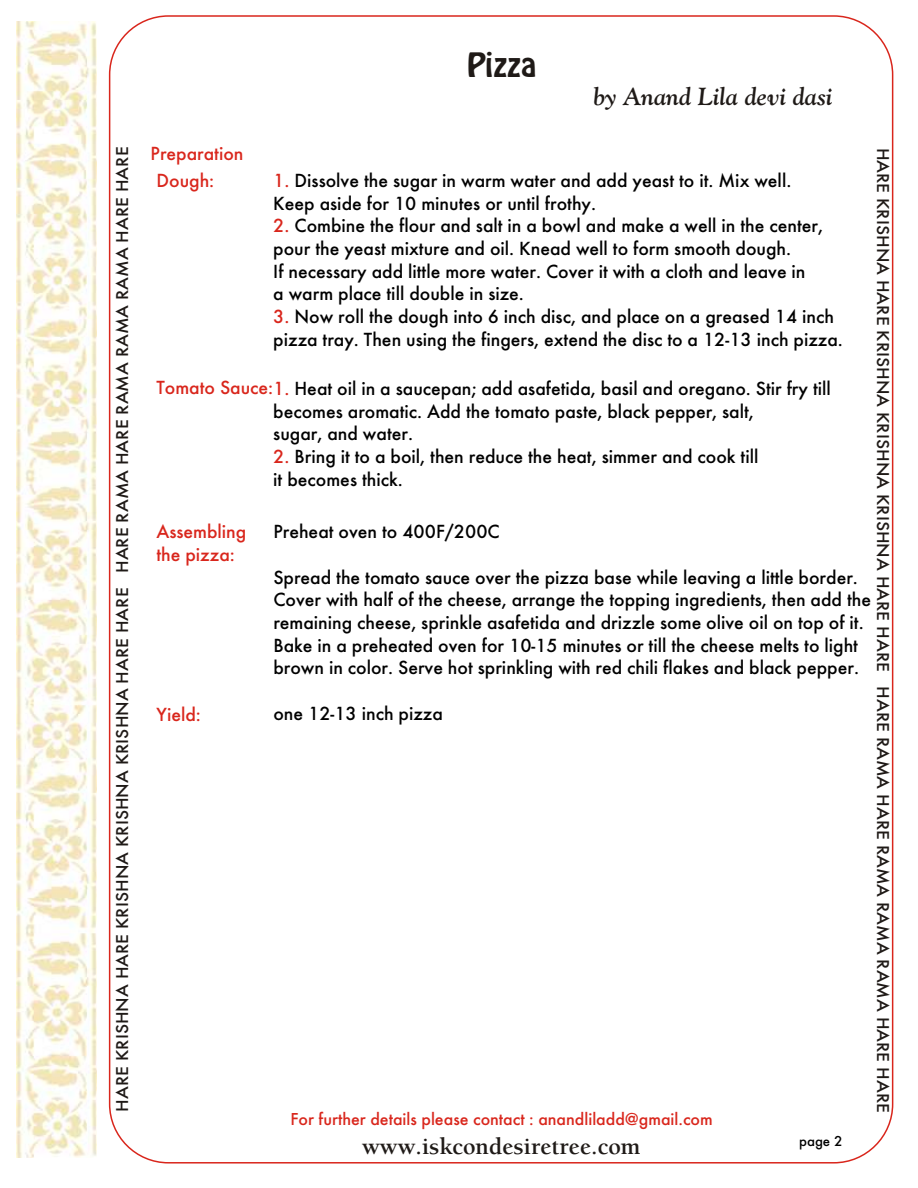
<style>
.page{position:relative;width:918px;height:1188px;background:#fff}
.page>*{position:absolute;margin:0;border:0;box-sizing:border-box;transform-origin:0 0}
.t1{font:29.55px "Hobo Std";color:#1f1a17}
.t2{font:italic 700 24.75px "Goudy Ol St BT";color:#1f1a17}
.t3{font:700 24.15px "Balaram";color:#1f1a17}
.t4{font:19.8px/22.6px "Futura";color:#000}
.t5{font:19.8px/22.6px "Futura";color:#d9261c}
.t6{font:18px "Futura";color:#d9261c}
.t7{font:17.85px "Futura";color:#1f1a17;scale:1.09 1}
.t8{font:15px "Futura";color:#000}
.s1{color:#d9261c}
</style>
<div class="page">
<img style="left:17px;top:21px;width:80px;height:1136px">
<h1 class="t1" style="left:467px;top:52px;width:71px">Pizza</h1>
<p class="t2" style="left:594px;top:86px;width:240px">by Anand Lila devi dasi</p>
<p class="t5" style="left:151px;top:143px;width:95px">Preparation</p>
<p class="t7" style="left:115px;top:1112px;width:887px;rotate:-90deg">HARE KRISHNA HARE KRISHNA KRISHNA KRISHNA HARE HARE HARE RAMA HARE RAMA RAMA RAMA HARE HARE</p>
<p class="t7" style="left:890px;top:148px;width:887px;rotate:90deg">HARE KRISHNA HARE KRISHNA KRISHNA KRISHNA HARE HARE HARE RAMA HARE RAMA RAMA RAMA HARE HARE</p>
<p class="t5" style="left:156px;top:171px;width:59px">Dough:</p>
<p class="t4" style="left:273px;top:171px;width:520px"><span class="s1">1.</span> Dissolve the sugar in warm water and add yeast to it. Mix well.<br>Keep aside for 10 minutes or until frothy.</p>
<p class="t4" style="left:273px;top:216px;width:551px"><span class="s1">2.</span> Combine the flour and salt in a bowl and make a well in the center, pour the yeast mixture and oil. Knead well to form smooth dough.<br>If necessary add little more water. Cover it with a cloth and leave in<br>a warm place till double in size.</p>
<p class="t4" style="left:273px;top:307px;width:571px"><span class="s1">3.</span> Now roll the dough into 6 inch disc, and place on a greased 14 inch pizza tray. Then using the fingers, extend the disc to a 12-13 inch pizza.</p>
<p class="t4" style="left:156px;top:379px;width:676px"><span class="s1">Tomato Sauce:1.</span> Heat oil in a saucepan; add asafetida, basil and oregano. Stir fry till</p>
<p class="t4" style="left:273px;top:401px;width:482px">becomes aromatic. Add the tomato paste, black pepper, salt, sugar, and water.</p>
<p class="t4" style="left:273px;top:469px;width:131px">it becomes thick.</p>
<p class="t4" style="left:273px;top:447px;width:487px"><span class="s1">2.</span> Bring it to a boil, then reduce the heat, simmer and cook till</p>
<p class="t5" style="left:156px;top:522px;width:91px">Assembling the pizza:</p>
<p class="t4" style="left:273px;top:522px;width:228px">Preheat oven to 400F/200C</p>
<p class="t4" style="left:273px;top:567px;width:599px">Spread the tomato sauce over the pizza base while leaving a little border.<br>Cover with half of the cheese, arrange the topping ingredients, then add the remaining cheese, sprinkle asafetida and drizzle some olive oil on top of it.<br>Bake in a preheated oven for 10-15 minutes or till the cheese melts to light brown in color. Serve hot sprinkling with red chili flakes and black pepper.</p>
<p class="t4" style="left:273px;top:703px;width:171px">one 12-13 inch pizza</p>
<p class="t5" style="left:157px;top:704px;width:46px">Yield:</p>
<p class="t6" style="left:291px;top:1111px;width:424px">For further details please contact : anandliladd@gmail.com</p>
<p class="t3" style="left:362px;top:1132px;width:280px">www.iskcondesiretree.com</p>
<p class="t8" style="left:799px;top:1135px;width:45px">page 2</p>
</div>
